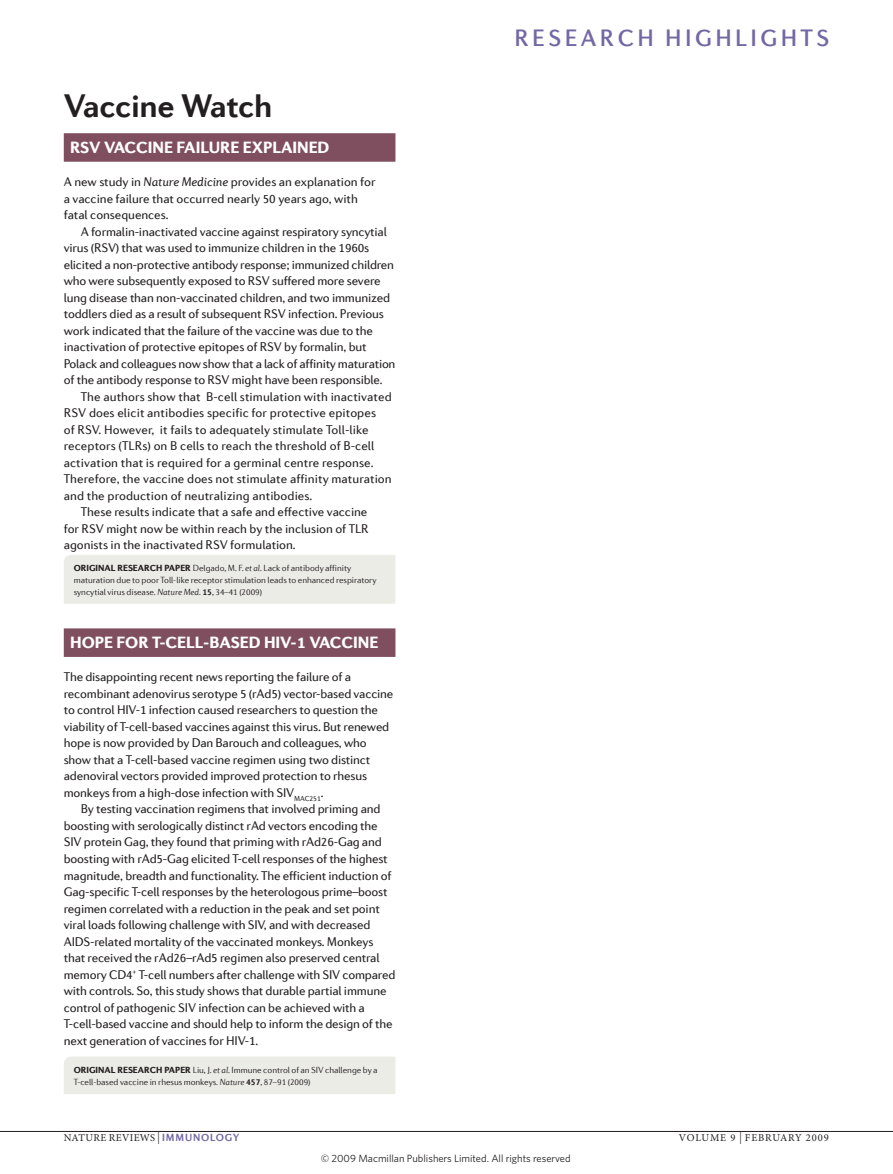
<style>
.page{position:relative;width:893px;height:1174px;background:#fff}
.page>*{position:absolute;margin:0;border:0;box-sizing:border-box;transform-origin:0 0}
.t1{font:700 33px "Diverda Sans Com";letter-spacing:-.01em;color:#231f20}
.t2{font:500 24px "Diverda Sans Com";letter-spacing:.14em;color:#7367a4}
.t3{font:900 16.5px "Diverda Sans Com";letter-spacing:-.005em;color:#fff}
.t4{font:12.75px/16.5px "Diverda Sans Com";letter-spacing:-.015em;color:#231f20}
.t5{font:12.75px "Diverda Sans Com";letter-spacing:.005em;color:#231f20}
.t6{font:10.5px "Whitney";color:#231f20}
.t7{font:10.5px "Minion Pro";letter-spacing:.03em;color:#231f20}
.t8{font:10.5px "Minion Pro";letter-spacing:.08em;color:#231f20}
.t9{font:300 9px/12px "Diverda Sans Com";letter-spacing:-.005em;color:#231f20}
.s1{font-style:italic}
.s2{font-weight:900}
.s3{font-weight:700}
.s4{font-size:12px}
.s5{font-family:"Diverda Sans Com";font-weight:700;color:#7367a4}
</style>
<div class="page">
<hr style="left:0;top:1131px;width:893px;height:1px;background:#231f20">
<div style="left:64px;top:133px;width:331px;height:29px;background:#7f4f5f"></div>
<div style="left:64px;top:628px;width:331px;height:29px;background:#7f4f5f"></div>
<div style="left:64px;top:555px;width:331px;height:49px;background:#ecece7"></div>
<div style="left:64px;top:1056px;width:331px;height:38px;background:#ecece7"></div>
<h1 class="t1" style="left:64px;top:86px;width:210px">Vaccine Watch</h1>
<p class="t3" style="left:70px;top:138px;width:261px">RSV VACCINE FAILURE EXPLAINED</p>
<p class="t4" style="left:64px;top:174px;width:313px">A new study in <span class="s1">Nature Medicine</span> provides an explanation for a vaccine failure that occurred nearly 50 years ago, with fatal consequences.</p>
<p class="t4" style="left:64px;top:223px;width:333px;text-indent:17px">A formalin-inactivated vaccine against respiratory syncytial virus (RSV) that was used to immunize children in the 1960s elicited a non-protective antibody response; immunized children who were subsequently exposed to RSV suffered more severe lung disease than non-vaccinated children, and two immunized toddlers died as a result of subsequent RSV infection. Previous work indicated that the failure of the vaccine was due to the inactivation of protective epitopes of RSV by formalin, but Polack and colleagues now show that a lack of affinity maturation of the antibody response to RSV might have been responsible.</p>
<p class="t5" style="left:81px;top:389px;width:312px">The authors show that B-cell stimulation with inactivated</p>
<p class="t5" style="left:64px;top:406px;width:314px">RSV does elicit antibodies specific for protective epitopes</p>
<p class="t5" style="left:64px;top:422px;width:306px">of RSV. However, it fails to adequately stimulate Toll-like</p>
<p class="t5" style="left:64px;top:439px;width:312px">receptors (TLRs) on B cells to reach the threshold of B-cell</p>
<p class="t5" style="left:64px;top:455px;width:311px">activation that is required for a germinal centre response.</p>
<p class="t5" style="left:64px;top:472px;width:329px">Therefore, the vaccine does not stimulate affinity maturation</p>
<p class="t5" style="left:64px;top:488px;width:250px">and the production of neutralizing antibodies.</p>
<p class="t4" style="left:81px;top:504px;width:288px">These results indicate that a safe and effective vaccine</p>
<p class="t4" style="left:64px;top:520px;width:306px">for RSV might now be within reach by the inclusion of TLR</p>
<p class="t4" style="left:64px;top:537px;width:233px">agonists in the inactivated RSV formulation.</p>
<p class="t9" style="left:74px;top:562px;width:304px"><span class="s2">ORIGINAL RESEARCH PAPER</span> Delgado, M. F. <span class="s1">et al.</span> Lack of antibody affinity maturation due to poor Toll-like receptor stimulation leads to enhanced respiratory syncytial virus disease. <span class="s1">Nature Med.</span> <span class="s3">15</span>, 34–41 (2009)</p>
<p class="t3" style="left:70px;top:633px;width:310px">HOPE FOR T-CELL-BASED HIV-1 VACCINE</p>
<p class="t4" style="left:64px;top:669px;width:331px">The disappointing recent news reporting the failure of a recombinant adenovirus serotype 5 (rAd5) vector-based vaccine to control HIV-1 infection caused researchers to question the viability of T-cell-based vaccines against this virus. But renewed hope is now provided by Dan Barouch and colleagues, who show that a T-cell-based vaccine regimen using two distinct adenoviral vectors provided improved protection to rhesus monkeys from a high-dose infection with SIV<sub>MAC251</sub>.</p>
<p class="t4" style="left:64px;top:801px;width:333px;text-indent:17px">By testing vaccination regimens that involved priming and boosting with serologically distinct rAd vectors encoding the SIV protein Gag, they found that priming with rAd26-Gag and boosting with rAd5-Gag elicited T-cell responses of the highest magnitude, breadth and functionality. The efficient induction of Gag-specific T-cell responses by the heterologous prime–boost regimen correlated with a reduction in the peak and set point viral loads following challenge with SIV, and with decreased AIDS-related mortality of the vaccinated monkeys. Monkeys that received the rAd26–rAd5 regimen also preserved central memory CD4<sup>+</sup> T-cell numbers after challenge with SIV compared with controls. So, this study shows that durable partial immune control of pathogenic SIV infection can be achieved with a T-cell-based vaccine and should help to inform the design of the next generation of vaccines for HIV-1.</p>
<p class="t9" style="left:74px;top:1063px;width:305px"><span class="s2">ORIGINAL RESEARCH PAPER</span> Liu, J. <span class="s1">et al</span>. Immune control of an SIV challenge by a<br>T-cell-based vaccine in rhesus monkeys. <span class="s1">Nature</span> <span class="s3">457</span>, 87–91 (2009)</p>
<h2 class="t2" style="left:514px;top:24px;width:316px">RESEARCH HIGHLIGHTS</h2>
<p class="t7" style="left:64px;top:1130px;width:177px">NATURE REVIEWS <span class="s4">|</span> <span class="s5">Immunology</span></p>
<p class="t8" style="left:679px;top:1130px;width:151px">VOLUME 9 <span class="s4">|</span> FEBRUARY 2009</p>
<p class="t6" style="left:321px;top:1152px;width:251px">© 2009 Macmillan Publishers Limited. All rights reserved</p>
</div>
